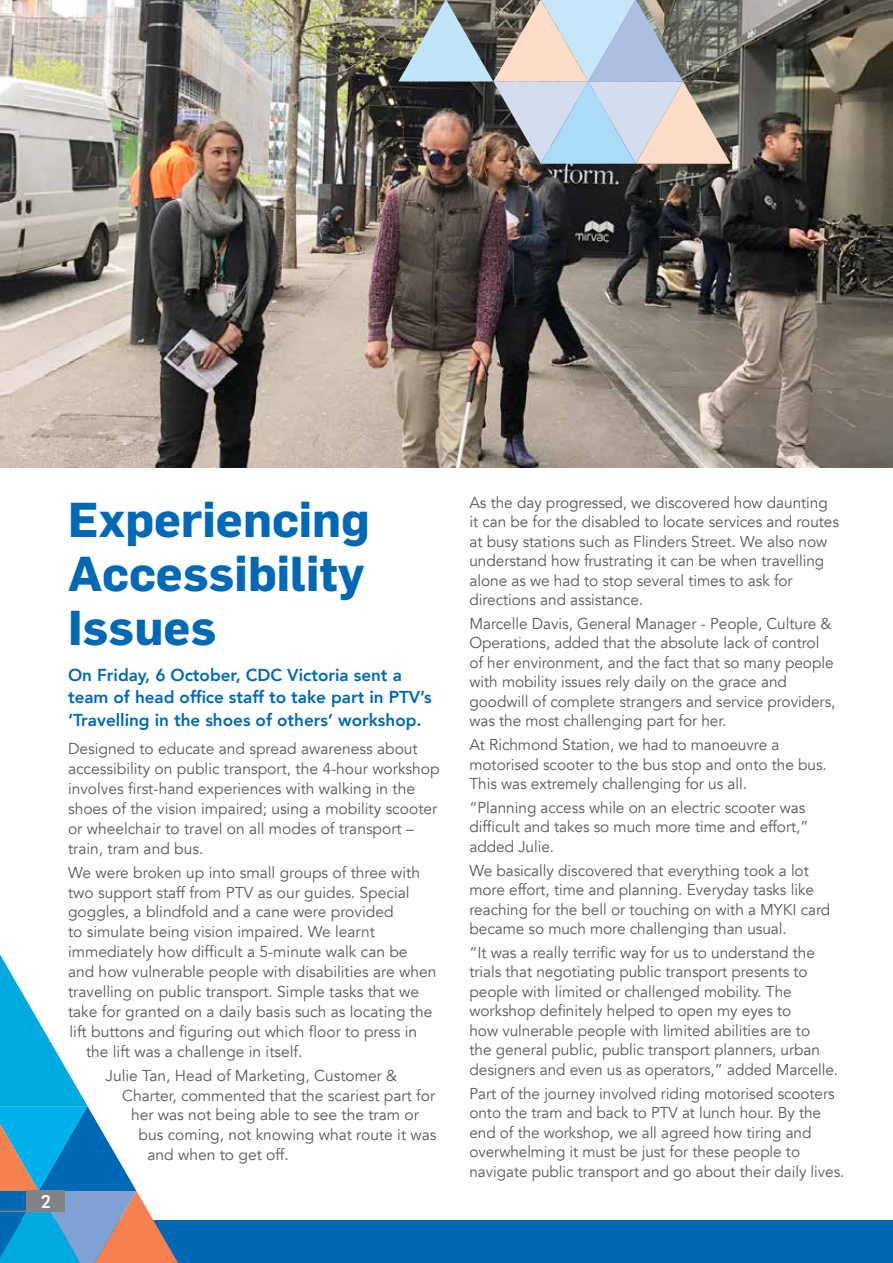
<style>
.page{position:relative;width:893px;height:1263px;background:#fff}
.page>*{position:absolute;margin:0;border:0;box-sizing:border-box;transform-origin:0 0}
.t1{font:700 48px/54px "Flama";color:#0069b5;text-align:justify}
.t2{font:500 18px "Flama";color:#fff}
.t3{font:800 17.25px/22.5px "Avenir";color:#0069b5}
.t4{font:15.75px/19.5px "Avenir";letter-spacing:-.005em;color:#58595b}
</style>
<div class="page">
<img style="left:0;top:0;width:893px;height:468px">
<div style="left:0;top:1220px;width:893px;height:43px;background:#0069b5"></div>
<svg style="left:0;top:954px;width:178px;height:309px"></svg>
<div style="left:27px;top:1191px;width:38px;height:20px;background:#808285"></div>
<hr style="left:0;top:1210px;width:65px;height:2px;background:#808285">
<img style="left:398px;top:0;width:333px;height:164px">
<p class="t2" style="left:41px;top:1188px;width:12px">2</p>
<h1 class="t1" style="left:68px;top:490px;width:303px">Experiencing Accessibility Issues</h1>
<p class="t3" style="left:68px;top:663px;width:365px">On Friday, 6 October, CDC Victoria sent a team of head office staff to take part in PTV’s ‘Travelling in the shoes of others’ workshop.</p>
<p class="t4" style="left:68px;top:739px;width:373px;line-height:20px">Designed to educate and spread awareness about accessibility on public transport, the 4-hour workshop involves first-hand experiences with walking in the shoes of the vision impaired; using a mobility scooter or wheelchair to travel on all modes of transport – train, tram and bus.</p>
<p class="t4" style="left:68px;top:863px;width:353px">We were broken up into small groups of three with</p>
<p class="t4" style="left:68px;top:883px;width:343px">two support staff from PTV as our guides. Special</p>
<p class="t4" style="left:68px;top:902px;width:327px">goggles, a blindfold and a cane were provided</p>
<p class="t4" style="left:68px;top:922px;width:308px">to simulate being vision impaired. We learnt</p>
<p class="t4" style="left:68px;top:942px;width:341px">immediately how difficult a 5-minute walk can be</p>
<p class="t4" style="left:68px;top:962px;width:370px">and how vulnerable people with disabilities are when</p>
<p class="t4" style="left:68px;top:982px;width:353px">travelling on public transport. Simple tasks that we</p>
<p class="t4" style="left:68px;top:1002px;width:366px">take for granted on a daily basis such as locating the</p>
<p class="t4" style="left:70px;top:1022px;width:349px">lift buttons and figuring out which floor to press in</p>
<p class="t4" style="left:86px;top:1042px;width:218px">the lift was a challenge in itself.</p>
<p class="t4" style="left:106px;top:1066px;width:293px">Julie Tan, Head of Marketing, Customer &amp;</p>
<p class="t4" style="left:122px;top:1086px;width:315px">Charter, commented that the scariest part for</p>
<p class="t4" style="left:131px;top:1105px;width:289px">her was not being able to see the tram or</p>
<p class="t4" style="left:139px;top:1125px;width:299px">bus coming, not knowing what route it was</p>
<p class="t4" style="left:148px;top:1145px;width:143px">and when to get off.</p>
<p class="t4" style="left:469px;top:493px;width:371px">As the day progressed, we discovered how daunting it can be for the disabled to locate services and routes at busy stations such as Flinders Street. We also now understand how frustrating it can be when travelling alone as we had to stop several times to ask for directions and assistance.</p>
<p class="t4" style="left:469px;top:614px;width:368px">Marcelle Davis, General Manager - People, Culture &amp; Operations, added that the absolute lack of control of her environment, and the fact that so many people with mobility issues rely daily on the grace and goodwill of complete strangers and service providers, was the most challenging part for her.</p>
<p class="t4" style="left:469px;top:735px;width:359px">At Richmond Station, we had to manoeuvre a motorised scooter to the bus stop and onto the bus.<br>This was extremely challenging for us all.</p>
<p class="t4" style="left:469px;top:798px;width:340px">“Planning access while on an electric scooter was difficult and takes so much more time and effort,” added Julie.</p>
<p class="t4" style="left:469px;top:861px;width:362px">We basically discovered that everything took a lot more effort, time and planning. Everyday tasks like reaching for the bell or touching on with a MYKI card became so much more challenging than usual.</p>
<p class="t4" style="left:469px;top:943px;width:370px">“It was a really terrific way for us to understand the trials that negotiating public transport presents to people with limited or challenged mobility. The workshop definitely helped to open my eyes to<br>how vulnerable people with limited abilities are to<br>the general public, public transport planners, urban designers and even us as operators,” added Marcelle.</p>
<p class="t4" style="left:469px;top:1084px;width:376px">Part of the journey involved riding motorised scooters onto the tram and back to PTV at lunch hour. By the end of the workshop, we all agreed how tiring and overwhelming it must be just for these people to navigate public transport and go about their daily lives.</p>
</div>
